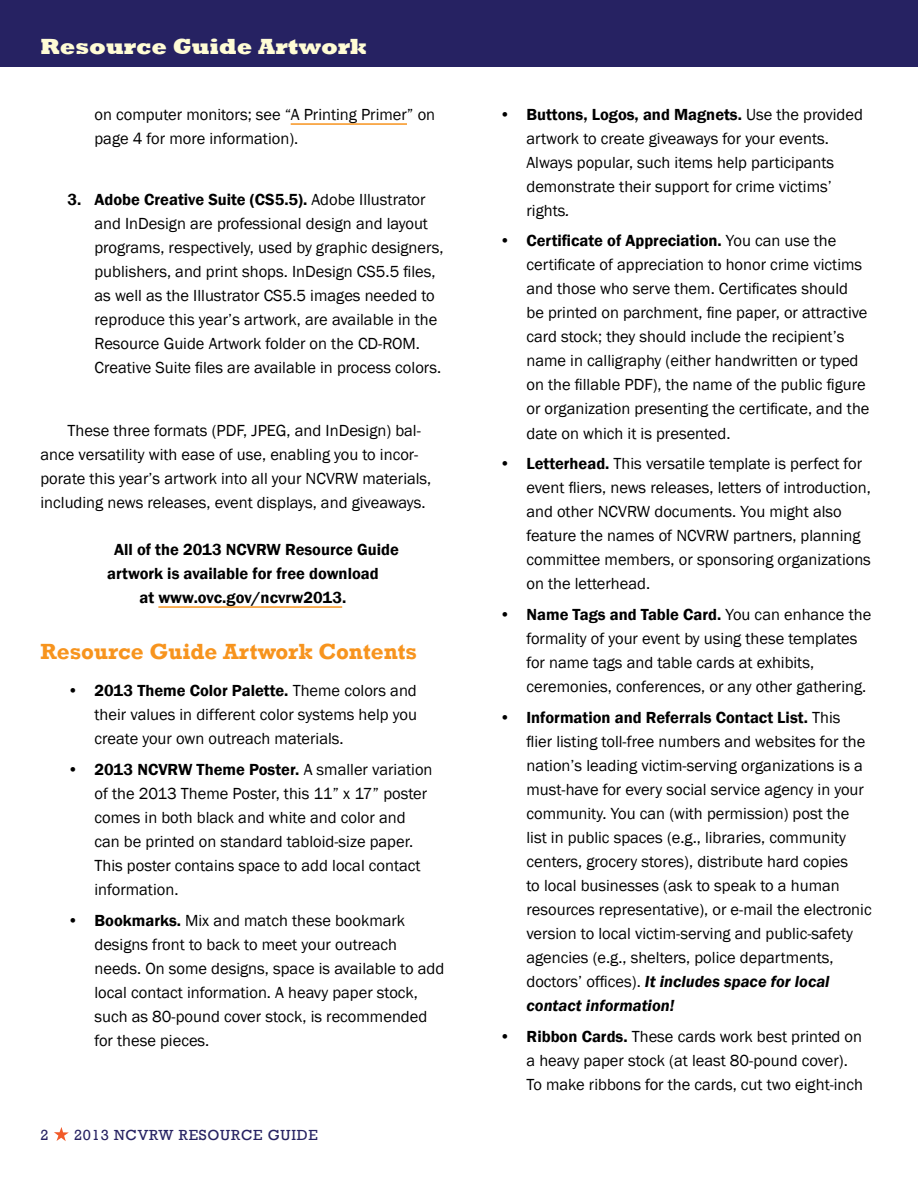
<style>
.page{position:relative;width:918px;height:1188px;background:#fff}
.page>*{position:absolute;margin:0;border:0;box-sizing:border-box;transform-origin:0 0}
.t1{font:700 22.5px "Rockwell";color:#f7941e}
.t2{font:800 22.5px "Rockwell";color:#fffcd5}
.t3{font:16.5px/24px "Franklin Gothic";color:#000}
.t4{font:600 16.5px "Franklin Gothic";color:#000}
.t5{font:15px "Rockwell";letter-spacing:.05em;color:#262262}
.s1{font-weight:600}
.s2{font-style:inherit}
.s3{font-style:italic}
.s4{font-weight:600;font-style:italic}
</style>
<div class="page">
<div style="left:0;top:0;width:918px;height:68px;background:#262262"></div>
<svg style="left:54px;top:1127px;width:15px;height:14px"></svg>
<hr style="left:291px;top:123px;width:116px;height:2px;background:#f7941e">
<hr style="left:158px;top:606px;width:184px;height:2px;background:#f7941e">
<h1 class="t2" style="left:40px;top:34px;width:328px">Resource Guide Artwork</h1>
<p class="t3" style="left:94px;top:102px;width:342px">on computer monitors; see “A Printing Primer” on page 4 for more information).</p>
<p class="t3" style="left:94px;top:188px;width:350px;text-indent:-27px"><span class="s1">3. Adobe Creative Suite (CS5.5).</span> Adobe Illustrator and InDesign are professional design and layout programs, respectively, used by graphic designers, publishers, and print shops. InDesign CS5.5 files, as well as the Illustrator CS5.5 images needed to reproduce this year’s artwork, are available in the Resource Guide Artwork folder on the CD-ROM.<br>Creative Suite files are available in process colors<span class="s2">.</span></p>
<p class="t3" style="left:40px;top:419px;width:392px;text-indent:27px">These three formats (PDF, JPEG, and InDesign) bal&shy;ance versatility with ease of use, enabling you to incor&shy;porate this year’s artwork into all your NCVRW materials, including news releases, event displays, and giveaways.</p>
<p class="t4" style="left:114px;top:539px;width:286px">All of the 2013 NCVRW Resource Guide</p>
<p class="t4" style="left:107px;top:563px;width:273px">artwork is available for free download</p>
<p class="t4" style="left:140px;top:587px;width:208px">at www.ovc.gov/ncvrw2013.</p>
<p class="t1" style="left:40px;top:638px;width:378px">Resource Guide Artwork Contents</p>
<p class="t3" style="left:94px;top:679px;width:324px;text-align:justify;text-indent:-27px"><span class="s1">• 2013 Theme Color Palette.</span> Theme colors and their values in different color systems help you create your own outreach materials.</p>
<p class="t3" style="left:94px;top:758px;width:340px;text-indent:-27px"><span class="s1">• 2013 NCVRW Theme Poster.</span> A smaller variation of the 2013 Theme Poster, this 11” x 17” poster comes in both black and white and color and can be printed on standard tabloid-size paper.<br>This poster contains space to add local contact information.</p>
<p class="t3" style="left:94px;top:909px;width:351px;text-indent:-27px"><span class="s1">• Bookmarks.</span> Mix and match these bookmark designs front to back to meet your outreach needs. On some designs, space is available to add local contact information. A heavy paper stock, such as 80-pound cover stock, is recommended for these pieces.</p>
<p class="t5" style="left:40px;top:1127px;width:10px">2</p>
<p class="t5" style="left:74px;top:1127px;width:245px">2013 NCVRW RESOURCE GUIDE</p>
<p class="t3" style="left:526px;top:103px;width:338px;text-indent:-27px"><span class="s1">• Buttons, Logos, and Magnets.</span> Use the provided artwork to create giveaways for your events.<br>Always popular, such items help participants demonstrate their support for crime victims’ rights<span class="s3">.</span></p>
<p class="t3" style="left:526px;top:229px;width:345px;text-indent:-27px"><span class="s1">• Certificate of Appreciation.</span> You can use the certificate of appreciation to honor crime victims and those who serve them. Certificates should be printed on parchment, fine paper, or attractive card stock; they should include the recipient’s name in calligraphy (either handwritten or typed on the fillable PDF), the name of the public figure or organization presenting the certificate, and the date on which it is presented.</p>
<p class="t3" style="left:526px;top:452px;width:346px;text-indent:-27px"><span class="s1">• Letterhead.</span> This versatile template is perfect for event fliers, news releases, letters of introduction, and other NCVRW documents. You might also feature the names of NCVRW partners, planning committee members, or sponsoring organizations on the letterhead.</p>
<p class="t3" style="left:526px;top:603px;width:346px;text-indent:-27px"><span class="s1">• Name Tags and Table Card.</span> You can enhance the formality of your event by using these templates for name tags and table cards at exhibits, ceremonies, conferences, or any other gathering.</p>
<p class="t3" style="left:526px;top:706px;width:347px;text-indent:-27px"><span class="s1">• Information and Referrals Contact List.</span> This<br>flier listing toll-free numbers and websites for the nation’s leading victim-serving organizations is a must-have for every social service agency in your community. You can (with permission) post the list in public spaces (e.g., libraries, community centers, grocery stores), distribute hard copies<br>to local businesses (ask to speak to a human resources representative), or e-mail the electronic version to local victim-serving and public-safety agencies (e.g., shelters, police departments, doctors’ offices). <span class="s4">It includes space for local contact information!</span></p>
<p class="t3" style="left:526px;top:1025px;width:338px;text-indent:-27px"><span class="s1">• Ribbon Cards.</span> These cards work best printed on a heavy paper stock (at least 80-pound cover).<br>To make ribbons for the cards, cut two eight-inch</p>
</div>
